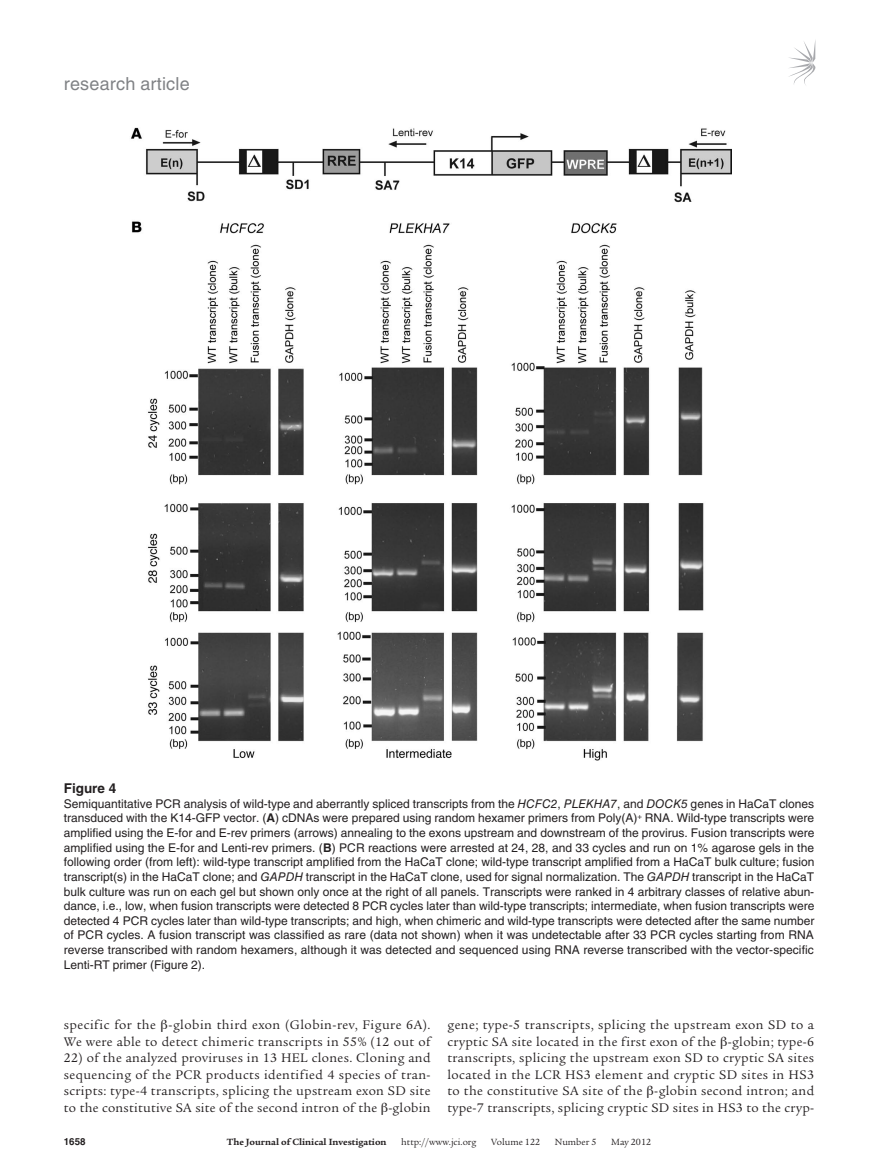
<style>
.page{position:relative;width:878px;height:1175px;background:#fff}
.page>*{position:absolute;margin:0;border:0;box-sizing:border-box;transform-origin:0 0}
.t1{font:18px "Helvetica LT Std";letter-spacing:.01em;color:#808285}
.t2{font:13.5px/16.5px "Legacy Serif Std";letter-spacing:.02em;color:#231f20;text-align:justify}
.t3{font:700 13.5px "Helvetica LT Std";color:#231f20}
.t4{font:12px/14.7px "Helvetica LT Std";letter-spacing:.005em;color:#231f20;text-align:justify}
.t5{font:9.75px "Legacy Serif Std";color:#231f20}
.t6{font:700 9.75px "Legacy Serif Std";color:#231f20}
.t7{font:700 9.75px "Helvetica LT Std";color:#231f20}
.s1{font-style:italic}
.s2{font-weight:700}
</style>
<div class="page">
<svg style="left:789px;top:42px;width:26px;height:43px"></svg>
<img style="left:131px;top:127px;width:600px;height:634px">
<h1 class="t1" style="left:64px;top:73px;width:127px">research article</h1>
<p class="t3" style="left:64px;top:780px;width:54px">Figure 4</p>
<p class="t4" style="left:64px;top:796px;width:752px">Semiquantitative PCR analysis of wild-type and aberrantly spliced transcripts from the <span class="s1">HCFC2</span>, <span class="s1">PLEKHA7</span>, and <span class="s1">DOCK5</span> genes in HaCaT clones transduced with the K14-GFP vector. (<span class="s2">A</span>) cDNAs were prepared using random hexamer primers from Poly(A)<sup>+</sup> RNA. Wild-type transcripts were amplified using the E-for and E-rev primers (arrows) annealing to the exons upstream and downstream of the provirus. Fusion transcripts were amplified using the E-for and Lenti-rev primers. (<span class="s2">B</span>) PCR reactions were arrested at 24, 28, and 33 cycles and run on 1% agarose gels in the following order (from left): wild-type transcript amplified from the HaCaT clone; wild-type transcript amplified from a HaCaT bulk culture; fusion transcript(s) in the HaCaT clone; and <span class="s1">GAPDH</span> transcript in the HaCaT clone, used for signal normalization. The <span class="s1">GAPDH</span> transcript in the HaCaT bulk culture was run on each gel but shown only once at the right of all panels. Transcripts were ranked in 4 arbitrary classes of relative abun&shy;dance, i.e., low, when fusion transcripts were detected 8 PCR cycles later than wild-type transcripts; intermediate, when fusion transcripts were detected 4 PCR cycles later than wild-type transcripts; and high, when chimeric and wild-type transcripts were detected after the same number of PCR cycles. A fusion transcript was classified as rare (data not shown) when it was undetectable after 33 PCR cycles starting from RNA reverse transcribed with random hexamers, although it was detected and sequenced using RNA reverse transcribed with the vector-specific Lenti-RT primer (Figure 2).</p>
<p class="t2" style="left:64px;top:1016px;width:368px">specific for the -globin third exon (Globin-rev, Figure 6A).<br>We were able to detect chimeric transcripts in 55% (12 out of</p>
<p class="t2" style="left:64px;top:1049px;width:368px">22) of the analyzed proviruses in 13 HEL clones. Cloning and sequencing of the PCR products identified 4 species of tran&shy;scripts: type-4 transcripts, splicing the upstream exon SD site to the constitutive SA site of the second intron of the -globin</p>
<p class="t2" style="left:447px;top:1016px;width:368px">gene; type-5 transcripts, splicing the upstream exon SD to a cryptic SA site located in the first exon of the -globin; type-6 transcripts, splicing the upstream exon SD to cryptic SA sites located in the LCR HS3 element and cryptic SD sites in HS3 to the constitutive SA site of the -globin second intron; and type-7 transcripts, splicing cryptic SD sites in HS3 to the cryp-</p>
<p class="t7" style="left:64px;top:1135px;width:23px">1658</p>
<p class="t6" style="left:227px;top:1135px;width:161px">The Journal of Clinical Investigation</p>
<p class="t5" style="left:401px;top:1136px;width:77px">http://www.jci.org</p>
<p class="t5" style="left:491px;top:1136px;width:50px">Volume 122</p>
<p class="t5" style="left:555px;top:1136px;width:43px">Number 5</p>
<p class="t5" style="left:611px;top:1136px;width:41px">May 2012</p>
</div>
